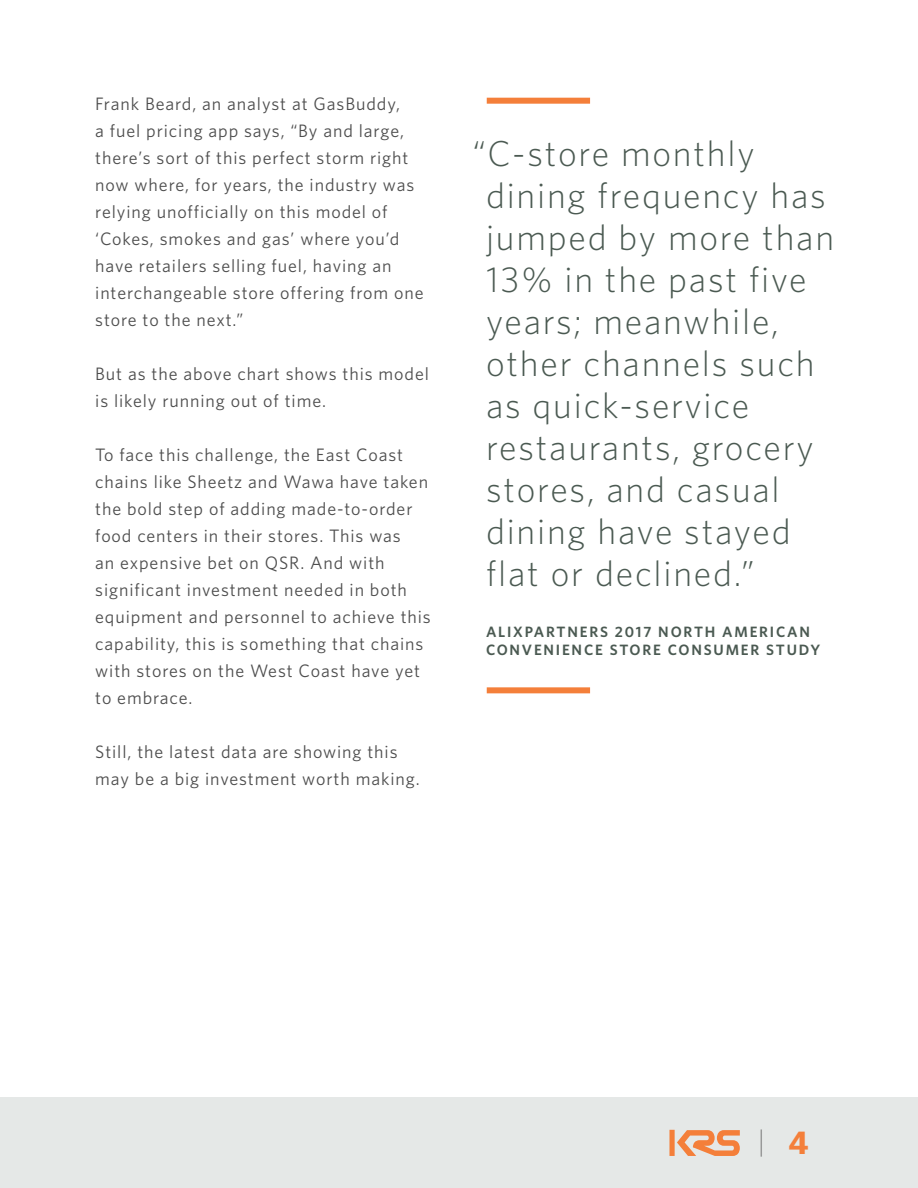
<style>
.page{position:relative;width:918px;height:1188px;background:#fff}
.page>*{position:absolute;margin:0;border:0;box-sizing:border-box;transform-origin:0 0}
.HIGHLIGHT__QUOTE{font:300 36px/42px "Whitney";letter-spacing:.05em;color:#4b5a52}
.t1{font:700 33px "Whitney";color:#f47f3a}
.BODY_COPY{font:18px/27px "Whitney";letter-spacing:.05em;color:#4d4d4d}
.HIGHLIGHT__QUOTE_SOU{font:600 15px/18px "Whitney";letter-spacing:.12em;color:#4b5a52}
</style>
<div class="page">
<div style="left:0;top:1098px;width:918px;height:90px;background:#e5e8e7"></div>
<div style="left:669px;top:1130px;width:6px;height:26px;background:#f47f3a"></div>
<svg style="left:677px;top:1130px;width:63px;height:26px"></svg>
<svg style="left:761px;top:1129px;width:1px;height:28px"></svg>
<div style="left:487px;top:98px;width:103px;height:6px;background:#f47f3a"></div>
<div style="left:487px;top:687px;width:103px;height:6px;background:#f47f3a"></div>
<p class="BODY_COPY" style="left:95px;top:89px;width:330px">Frank Beard, an analyst at GasBuddy,<br>a fuel pricing app says, “By and large, there’s sort of this perfect storm right now where, for years, the industry was relying unofficially on this model of ‘Cokes, smokes and gas’ where you’d have retailers selling fuel, having an interchangeable store offering from one store to the next.”</p>
<p class="BODY_COPY" style="left:95px;top:359px;width:335px">But as the above chart shows this model is likely running out of time.</p>
<p class="BODY_COPY" style="left:95px;top:440px;width:337px">To face this challenge, the East Coast chains like Sheetz and Wawa have taken the bold step of adding made-to-order food centers in their stores. This was<br>an expensive bet on QSR. And with significant investment needed in both equipment and personnel to achieve this capability, this is something that chains with stores on the West Coast have yet to embrace.</p>
<p class="BODY_COPY" style="left:95px;top:737px;width:326px">Still, the latest data are showing this may be a big investment worth making.</p>
<p class="HIGHLIGHT__QUOTE" style="left:486px;top:131px;width:350px;text-indent:-14px">“C-store monthly dining frequency has jumped by more than<br>13% in the past five years; meanwhile, other channels such as quick-service restaurants, grocery stores, and casual dining have stayed flat or declined.”</p>
<p class="HIGHLIGHT__QUOTE_SOU" style="left:486px;top:623px;width:336px">ALIXPARTNERS 2017 NORTH AMERICAN<br>CONVENIENCE STORE CONSUMER STUDY</p>
<h2 class="t1" style="left:788px;top:1121px;width:22px">4</h2>
</div>
